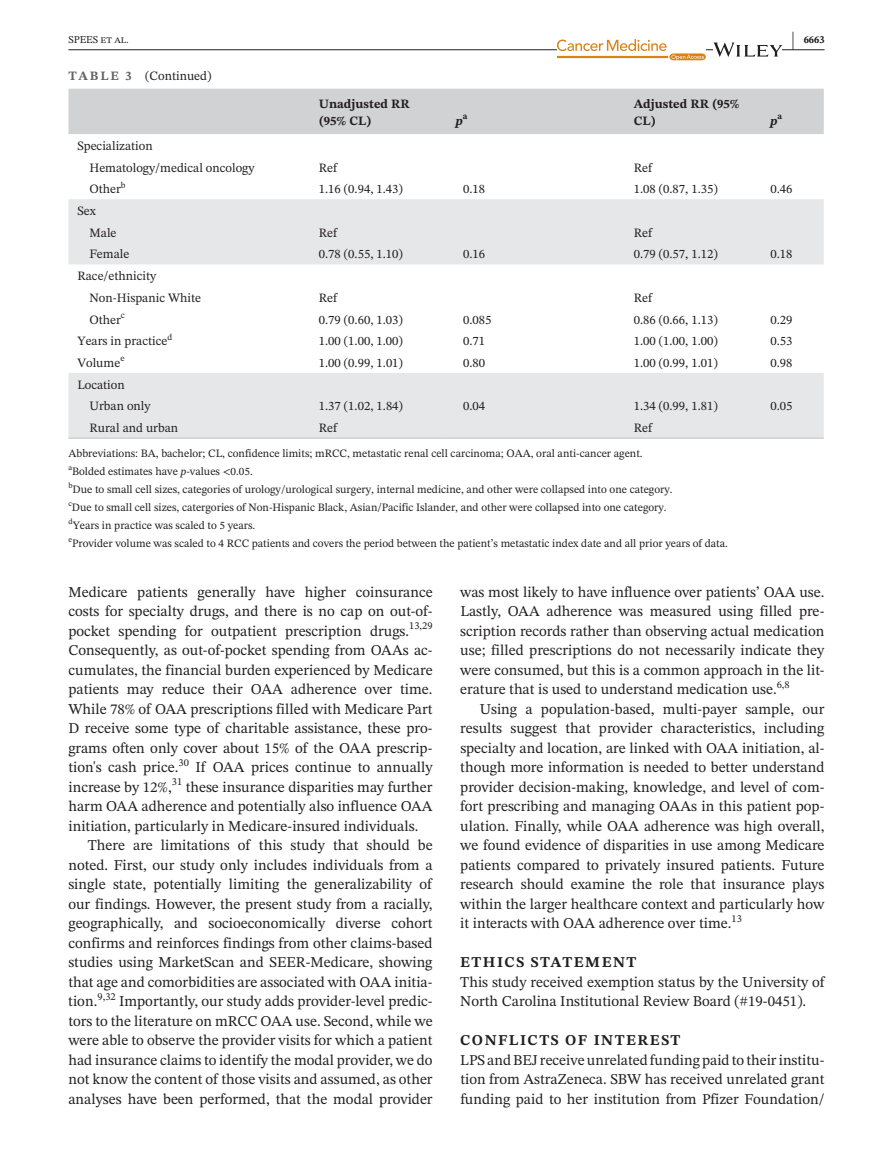
<style>
.page{position:relative;width:893px;height:1174px;background:#fff}
.page>*{position:absolute;margin:0;border:0;box-sizing:border-box;transform-origin:0 0}
.t1{font:700 21px "STIX Two Text";color:#231f20;scale:.42 1}
.t2{font:15px/19.5px "STIX Two Text";color:#231f20;text-align:justify}
.t3{font:700 15px "STIX Two Text";letter-spacing:.1em;color:#231f20}
.t4{font:12.75px/21.8px "STIX Two Text";color:#231f20}
.t5{font:700 12.75px/17.2px "STIX Two Text";color:#231f20}
.t6{font:italic 700 12.75px "STIX Two Text";color:#231f20}
.t7{font:11.25px "STIX Two Text";color:#231f20}
.t8{font:10.5px "STIX Two Text";color:#231f20}
.t9{font:700 10.5px "STIX Two Text";color:#231f20}
.t10{font:700 8.85px "STIX Two Text";color:#231f20}
.t11{font:7.8px "STIX Two Text";color:#231f20}
.s1{font-weight:700;color:#636366}
.s2{font-style:italic}
</style>
<div class="page">
<hr style="left:68px;top:49px;width:756px;height:1px;background:#231f20">
<svg style="left:557px;top:39px;width:149px;height:21px"></svg>
<svg style="left:713px;top:43px;width:69px;height:14px"></svg>
<div style="left:68px;top:89px;width:756px;height:45px;background:#d1d2d4"></div>
<svg style="left:68px;top:199px;width:756px;height:238px;fill:#e6e7e9"></svg>
<hr style="left:68px;top:437px;width:242px;height:2px;background:#d1d2d4">
<hr style="left:310px;top:437px;width:136px;height:2px;background:#d1d2d4">
<hr style="left:446px;top:437px;width:179px;height:2px;background:#d1d2d4">
<hr style="left:625px;top:437px;width:136px;height:2px;background:#d1d2d4">
<hr style="left:761px;top:437px;width:63px;height:2px;background:#d1d2d4">
<h1 class="t1" style="left:792px;top:24px;width:8px">|</h1>
<p class="t8" style="left:68px;top:32px;width:62px">SPEES et al.</p>
<p class="t9" style="left:804px;top:32px;width:22px">6663</p>
<p class="t4" style="left:68px;top:65px;width:144px"><span class="s1">TABLE 3</span> (Continued)</p>
<p class="t4" style="left:89px;top:135px;width:167px;text-indent:-12px">Specialization<br>Hematology/medical oncology</p>
<p class="t5" style="left:319px;top:95px;width:92px">Unadjusted RR (95% CL)</p>
<p class="t10" style="left:463px;top:110px;width:6px">a</p>
<p class="t6" style="left:455px;top:111px;width:9px">p</p>
<p class="t5" style="left:634px;top:95px;width:107px">Adjusted RR (95%<br>CL)</p>
<p class="t4" style="left:319px;top:156px;width:20px">Ref</p>
<p class="t4" style="left:634px;top:156px;width:20px">Ref</p>
<p class="t10" style="left:778px;top:110px;width:6px">a</p>
<p class="t6" style="left:770px;top:111px;width:9px">p</p>
<p class="t4" style="left:89px;top:178px;width:38px">Other<sup>b</sup></p>
<p class="t4" style="left:319px;top:178px;width:86px">1.16 (0.94, 1.43)</p>
<p class="t4" style="left:463px;top:178px;width:24px">0.18</p>
<p class="t4" style="left:634px;top:178px;width:86px">1.08 (0.87, 1.35)</p>
<p class="t4" style="left:770px;top:178px;width:24px">0.46</p>
<p class="t4" style="left:89px;top:200px;width:29px;text-indent:-12px">Sex<br>Male</p>
<p class="t4" style="left:319px;top:221px;width:20px">Ref</p>
<p class="t4" style="left:634px;top:221px;width:20px">Ref</p>
<p class="t4" style="left:89px;top:243px;width:41px">Female</p>
<p class="t4" style="left:319px;top:243px;width:86px">0.78 (0.55, 1.10)</p>
<p class="t4" style="left:463px;top:243px;width:24px">0.16</p>
<p class="t4" style="left:634px;top:243px;width:86px">0.79 (0.57, 1.12)</p>
<p class="t4" style="left:770px;top:243px;width:24px">0.18</p>
<p class="t4" style="left:89px;top:265px;width:113px;text-indent:-12px">Race/ethnicity<br>Non-Hispanic White</p>
<p class="t4" style="left:319px;top:287px;width:20px">Ref</p>
<p class="t4" style="left:634px;top:287px;width:20px">Ref</p>
<p class="t4" style="left:89px;top:308px;width:37px">Other<sup>c</sup></p>
<p class="t4" style="left:319px;top:308px;width:86px">0.79 (0.60, 1.03)</p>
<p class="t4" style="left:463px;top:308px;width:30px">0.085</p>
<p class="t4" style="left:634px;top:308px;width:86px">0.86 (0.66, 1.13)</p>
<p class="t4" style="left:770px;top:308px;width:24px">0.29</p>
<p class="t4" style="left:77px;top:330px;width:96px">Years in practice<sup>d</sup></p>
<p class="t4" style="left:319px;top:330px;width:86px">1.00 (1.00, 1.00)</p>
<p class="t4" style="left:463px;top:330px;width:24px">0.71</p>
<p class="t4" style="left:634px;top:330px;width:86px">1.00 (1.00, 1.00)</p>
<p class="t4" style="left:770px;top:330px;width:24px">0.53</p>
<p class="t4" style="left:77px;top:352px;width:49px">Volume<sup>e</sup></p>
<p class="t4" style="left:319px;top:352px;width:86px">1.00 (0.99, 1.01)</p>
<p class="t4" style="left:463px;top:352px;width:24px">0.80</p>
<p class="t4" style="left:634px;top:352px;width:86px">1.00 (0.99, 1.01)</p>
<p class="t4" style="left:770px;top:352px;width:24px">0.98</p>
<p class="t4" style="left:89px;top:373px;width:63px;text-indent:-12px">Location<br>Urban only</p>
<p class="t4" style="left:319px;top:395px;width:86px">1.37 (1.02, 1.84)</p>
<p class="t4" style="left:463px;top:395px;width:24px">0.04</p>
<p class="t4" style="left:634px;top:395px;width:86px">1.34 (0.99, 1.81)</p>
<p class="t4" style="left:770px;top:395px;width:24px">0.05</p>
<p class="t4" style="left:89px;top:417px;width:90px">Rural and urban</p>
<p class="t4" style="left:319px;top:417px;width:20px">Ref</p>
<p class="t4" style="left:634px;top:417px;width:20px">Ref</p>
<p class="t7" style="left:68px;top:445px;width:576px">Abbreviations: BA, bachelor; CL, confidence limits; mRCC, metastatic renal cell carcinoma; OAA, oral anti-cancer agent.</p>
<p class="t11" style="left:68px;top:462px;width:5px">a</p>
<p class="t7" style="left:72px;top:463px;width:182px">Bolded estimates have <span class="s2">p</span>-values &lt;0.05.</p>
<p class="t11" style="left:68px;top:480px;width:6px">b</p>
<p class="t7" style="left:73px;top:481px;width:602px">Due to small cell sizes, categories of urology/urological surgery, internal medicine, and other were collapsed into one category.</p>
<p class="t11" style="left:68px;top:498px;width:5px">c</p>
<p class="t7" style="left:72px;top:499px;width:596px">Due to small cell sizes, catergories of Non-Hispanic Black, Asian/Pacific Islander, and other were collapsed into one category.</p>
<p class="t11" style="left:68px;top:516px;width:6px">d</p>
<p class="t7" style="left:73px;top:517px;width:184px">Years in practice was scaled to 5 years.</p>
<p class="t11" style="left:68px;top:534px;width:5px">e</p>
<p class="t7" style="left:72px;top:535px;width:657px">Provider volume was scaled to 4 RCC patients and covers the period between the patient’s metastatic index date and all prior years of data.</p>
<p class="t2" style="left:68px;top:582px;width:366px">Medicare patients generally have higher coinsurance costs for specialty drugs, and there is no cap on out-of&shy;pocket spending for outpatient prescription drugs.</p>
<p class="t8" style="left:409px;top:618px;width:25px">13,29</p>
<p class="t2" style="left:68px;top:640px;width:366px">Consequently, as out-of-pocket spending from OAAs ac&shy;cumulates, the financial burden experienced by Medicare patients may reduce their OAA adherence over time.<br>While 78% of OAA prescriptions filled with Medicare Part D receive some type of charitable assistance, these pro&shy;grams often only cover about 15% of the OAA prescrip&shy;tion's cash price.</p>
<p class="t8" style="left:179px;top:754px;width:12px">30</p>
<p class="t2" style="left:195px;top:757px;width:239px">If OAA prices continue to annually</p>
<p class="t2" style="left:68px;top:777px;width:105px">increase by 12%,</p>
<p class="t8" style="left:172px;top:774px;width:12px">31</p>
<p class="t2" style="left:186px;top:777px;width:248px">these insurance disparities may further</p>
<p class="t2" style="left:68px;top:796px;width:366px">harm OAA adherence and potentially also influence OAA</p>
<p class="t2" style="left:68px;top:816px;width:351px">initiation, particularly in Medicare-insured individuals.</p>
<p class="t2" style="left:88px;top:835px;width:346px">There are limitations of this study that should be</p>
<p class="t2" style="left:68px;top:855px;width:366px">noted. First, our study only includes individuals from a</p>
<p class="t2" style="left:68px;top:874px;width:365px">single state, potentially limiting the generalizability of</p>
<p class="t2" style="left:68px;top:894px;width:366px">our findings. However, the present study from a racially,</p>
<p class="t2" style="left:68px;top:913px;width:366px">geographically, and socioeconomically diverse cohort</p>
<p class="t2" style="left:68px;top:933px;width:366px">confirms and reinforces findings from other claims-based</p>
<p class="t2" style="left:68px;top:952px;width:366px">studies using MarketScan and SEER-Medicare, showing</p>
<p class="t2" style="left:68px;top:972px;width:366px">that age and comorbidities are associated with OAA initia-</p>
<p class="t2" style="left:68px;top:991px;width:31px">tion.</p>
<p class="t8" style="left:97px;top:988px;width:20px">9,32</p>
<p class="t2" style="left:68px;top:991px;width:366px;text-indent:51px">Importantly, our study adds provider-level predic&shy;tors to the literature on mRCC OAA use. Second, while we were able to observe the provider visits for which a patient had insurance claims to identify the modal provider, we do not know the content of those visits and assumed, as other analyses have been performed, that the modal provider</p>
<p class="t2" style="left:460px;top:582px;width:366px">was most likely to have influence over patients’ OAA use.<br>Lastly, OAA adherence was measured using filled pre&shy;scription records rather than observing actual medication use; filled prescriptions do not necessarily indicate they were consumed, but this is a common approach in the lit&shy;erature that is used to understand medication use.<sup>6,8</sup></p>
<p class="t2" style="left:460px;top:699px;width:366px;text-indent:20px">Using a population-based, multi-payer sample, our results suggest that provider characteristics, including specialty and location, are linked with OAA initiation, al&shy;though more information is needed to better understand provider decision-making, knowledge, and level of com&shy;fort prescribing and managing OAAs in this patient pop&shy;ulation. Finally, while OAA adherence was high overall, we found evidence of disparities in use among Medicare patients compared to privately insured patients. Future research should examine the role that insurance plays within the larger healthcare context and particularly how it interacts with OAA adherence over time.</p>
<p class="t8" style="left:731px;top:910px;width:12px">13</p>
<p class="t3" style="left:460px;top:951px;width:178px">ETHICS STATEMENT</p>
<p class="t2" style="left:460px;top:972px;width:366px">This study received exemption status by the University of<br>North Carolina Institutional Review Board (#19-0451).</p>
<p class="t3" style="left:460px;top:1029px;width:222px">CONFLICTS OF INTEREST</p>
<p class="t2" style="left:460px;top:1050px;width:366px">LPS andBEJreceiveunrelated funding paid to theirinstitu&shy;tion from AstraZeneca. SBW has received unrelated grant funding paid to her institution from Pfizer Foundation/</p>
</div>
